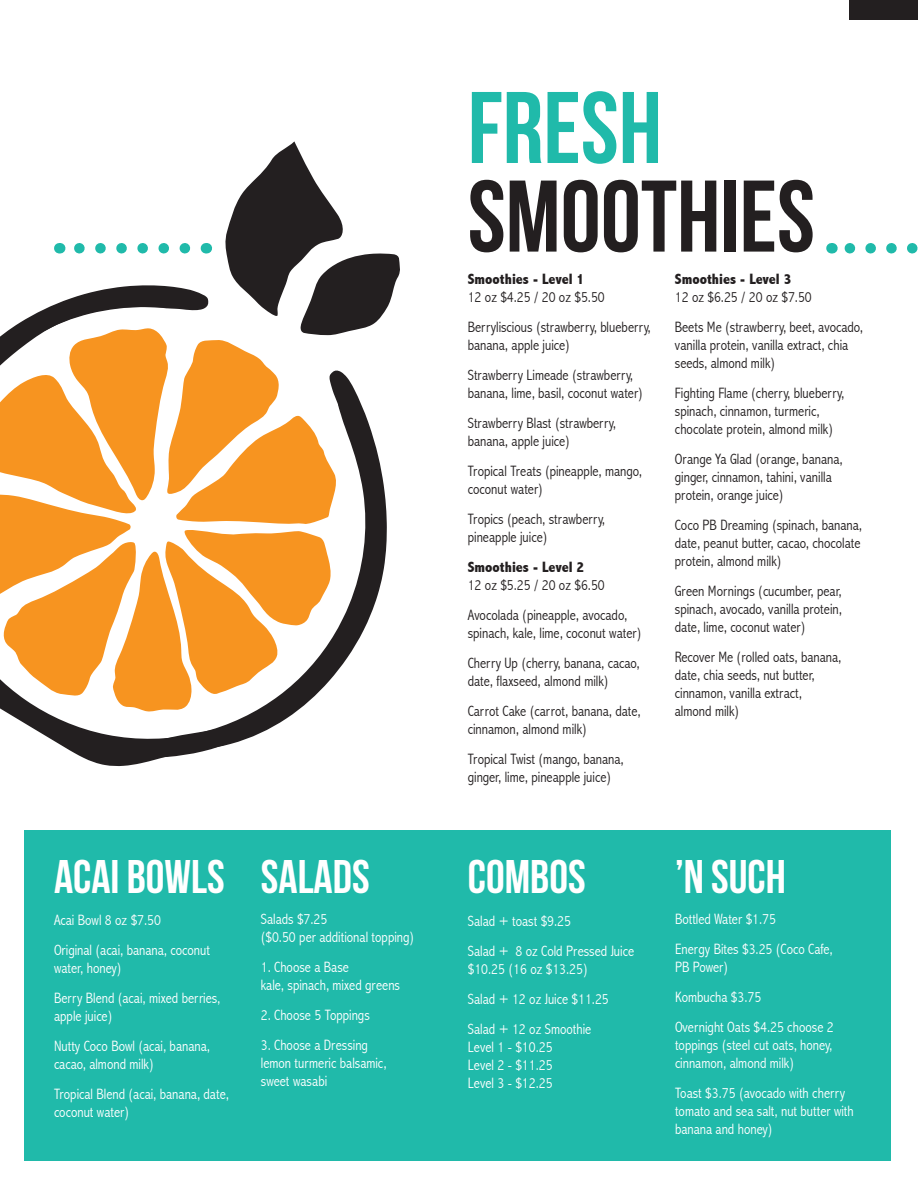
<style>
.page{position:relative;width:918px;height:1188px;background:#fff}
.page>*{position:absolute;margin:0;border:0;box-sizing:border-box;transform-origin:0 0}
.t1{font:101.4px "Bebas Neue";color:#231f20}
.t2{font:101.4px "Bebas Neue";color:#20baaa}
.t3{font:47.1px "Bebas Neue";color:#fff}
.t4{font:300 condensed 15px/18px "Abadi";color:#231f20}
.t5{font:300 condensed 15px/18px "Abadi";color:#fff}
.t6{font:800 condensed 15px "Abadi";color:#231f20}
</style>
<div class="page">
<svg style="left:844px;top:243px;width:74px;height:11px"></svg>
<div style="left:850px;top:0;width:68px;height:20px;background:#231f20"></div>
<div style="left:25px;top:830px;width:866px;height:331px;background:#20baaa"></div>
<svg style="left:67px;top:749px;width:145px;height:17px;fill:#231f20"></svg>
<svg style="left:6px;top:712px;width:290px;height:37px"></svg>
<svg style="left:0;top:141px;width:400px;height:571px"></svg>
<p class="t3" style="left:54px;top:851px;width:172px">ACAI BOWLS</p>
<p class="t3" style="left:261px;top:851px;width:110px">SALADS</p>
<p class="t5" style="left:261px;top:910px;width:68px">Salads $7.25</p>
<p class="t5" style="left:261px;top:928px;width:155px">($0.50 per additional topping)</p>
<p class="t5" style="left:261px;top:958px;width:90px">1. Choose a Base</p>
<p class="t5" style="left:261px;top:976px;width:141px">kale, spinach, mixed greens</p>
<p class="t5" style="left:261px;top:1006px;width:111px">2. Choose 5 Toppings</p>
<p class="t5" style="left:261px;top:1036px;width:109px">3. Choose a Dressing</p>
<p class="t5" style="left:261px;top:1054px;width:127px">lemon turmeric balsamic,</p>
<p class="t5" style="left:261px;top:1072px;width:68px">sweet wasabi</p>
<p class="t5" style="left:54px;top:911px;width:109px">Acai Bowl 8 oz $7.50</p>
<p class="t5" style="left:54px;top:941px;width:158px">Original (acai, banana, coconut water, honey)</p>
<p class="t5" style="left:54px;top:989px;width:168px">Berry Blend (acai, mixed berries, apple juice)</p>
<p class="t5" style="left:54px;top:1037px;width:157px">Nutty Coco Bowl (acai, banana, cacao, almond milk)</p>
<p class="t5" style="left:54px;top:1085px;width:176px">Tropical Blend (acai, banana, date, coconut water)</p>
<p class="t2" style="left:468px;top:72px;width:196px">FRESH</p>
<p class="t1" style="left:468px;top:161px;width:349px">SMOOTHIES</p>
<p class="t6" style="left:468px;top:270px;width:118px">Smoothies - Level 1</p>
<p class="t4" style="left:468px;top:288px;width:138px">12 oz $4.25 / 20 oz $5.50</p>
<p class="t4" style="left:468px;top:318px;width:184px">Berryliscious (strawberry, blueberry, banana, apple juice)</p>
<p class="t4" style="left:468px;top:366px;width:167px">Strawberry Limeade (strawberry,</p>
<p class="t4" style="left:468px;top:384px;width:177px">banana, lime, basil, coconut water)</p>
<p class="t4" style="left:468px;top:414px;width:150px">Strawberry Blast (strawberry,</p>
<p class="t4" style="left:468px;top:432px;width:104px">banana, apple juice)</p>
<p class="t4" style="left:468px;top:462px;width:176px">Tropical Treats (pineapple, mango, coconut water)</p>
<p class="t4" style="left:468px;top:510px;width:139px">Tropics (peach, strawberry, pineapple juice)</p>
<p class="t6" style="left:468px;top:558px;width:118px">Smoothies - Level 2</p>
<p class="t4" style="left:468px;top:576px;width:138px">12 oz $5.25 / 20 oz $6.50</p>
<p class="t4" style="left:468px;top:606px;width:175px">Avocolada (pineapple, avocado, spinach, kale, lime, coconut water)</p>
<p class="t4" style="left:468px;top:654px;width:173px">Cherry Up (cherry, banana, cacao, date, flaxseed, almond milk)</p>
<p class="t4" style="left:468px;top:702px;width:174px">Carrot Cake (carrot, banana, date, cinnamon, almond milk)</p>
<p class="t4" style="left:468px;top:750px;width:157px">Tropical Twist (mango, banana, ginger, lime, pineapple juice)</p>
<p class="t6" style="left:675px;top:270px;width:118px">Smoothies - Level 3</p>
<p class="t4" style="left:675px;top:288px;width:138px">12 oz $6.25 / 20 oz $7.50</p>
<p class="t4" style="left:675px;top:318px;width:190px">Beets Me (strawberry, beet, avocado, vanilla protein, vanilla extract, chia seeds, almond milk)</p>
<p class="t4" style="left:675px;top:384px;width:171px">Fighting Flame (cherry, blueberry, spinach, cinnamon, turmeric,</p>
<p class="t4" style="left:675px;top:420px;width:160px">chocolate protein, almond milk)</p>
<p class="t4" style="left:675px;top:450px;width:169px">Orange Ya Glad (orange, banana, ginger, cinnamon, tahini, vanilla protein, orange juice)</p>
<p class="t4" style="left:675px;top:516px;width:189px;text-align:justify">Coco PB Dreaming (spinach, banana, date, peanut butter, cacao, chocolate protein, almond milk)</p>
<p class="t4" style="left:675px;top:582px;width:169px;text-align:justify">Green Mornings (cucumber, pear, spinach, avocado, vanilla protein, date, lime, coconut water)</p>
<p class="t4" style="left:675px;top:648px;width:168px">Recover Me (rolled oats, banana, date, chia seeds, nut butter,</p>
<p class="t4" style="left:675px;top:684px;width:129px">cinnamon, vanilla extract,</p>
<p class="t4" style="left:675px;top:702px;width:66px">almond milk)</p>
<p class="t3" style="left:468px;top:851px;width:119px">COMBOS</p>
<p class="t5" style="left:468px;top:912px;width:105px">Salad + toast $9.25</p>
<p class="t5" style="left:468px;top:942px;width:168px">Salad + 8 oz Cold Pressed Juice</p>
<p class="t5" style="left:468px;top:960px;width:121px">$10.25 (16 oz $13.25)</p>
<p class="t5" style="left:468px;top:990px;width:142px">Salad + 12 oz Juice $11.25</p>
<p class="t5" style="left:468px;top:1020px;width:125px">Salad + 12 oz Smoothie</p>
<p class="t5" style="left:468px;top:1038px;width:86px">Level 1 - $10.25</p>
<p class="t5" style="left:468px;top:1056px;width:86px">Level 2 - $11.25</p>
<p class="t5" style="left:468px;top:1074px;width:86px">Level 3 - $12.25</p>
<p class="t3" style="left:675px;top:851px;width:112px">’N SUCH</p>
<p class="t5" style="left:675px;top:910px;width:102px">Bottled Water $1.75</p>
<p class="t5" style="left:675px;top:940px;width:159px">Energy Bites $3.25 (Coco Cafe,</p>
<p class="t5" style="left:675px;top:958px;width:55px">PB Power)</p>
<p class="t5" style="left:675px;top:988px;width:88px">Kombucha $3.75</p>
<p class="t5" style="left:675px;top:1018px;width:160px;text-align:justify">Overnight Oats $4.25 choose 2 toppings (steel cut oats, honey, cinnamon, almond milk)</p>
<p class="t5" style="left:675px;top:1084px;width:180px">Toast $3.75 (avocado with cherry tomato and sea salt, nut butter with banana and honey)</p>
</div>
